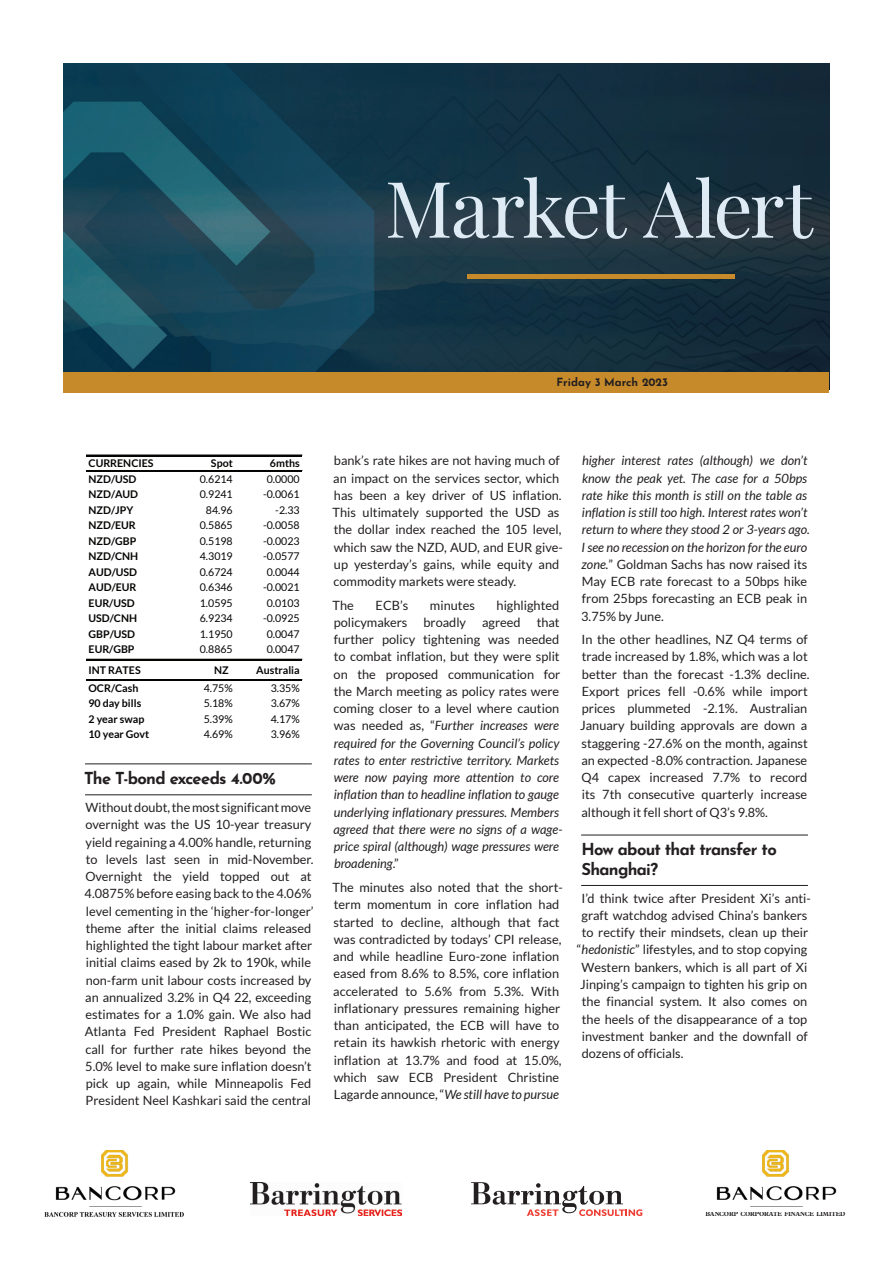
<style>
.page{position:relative;width:893px;height:1263px;background:#fff}
.page>*{position:absolute;margin:0;border:0;box-sizing:border-box;transform-origin:0 0}
.t1{font:78px "Playfair Display";letter-spacing:-.03em;color:#deeaf4}
.t2{font:700 16.5px/19.5px "Josefin Sans";letter-spacing:-.045em;color:#231f20}
.t3{font:12.75px/17.2px "Lato";color:#231f20}
.t4{font:italic 12.75px/17.2px "Lato";color:#231f20}
.t5{font:700 11.25px "Josefin Sans";color:#231f20}
.t6{font:10.65px "Lato";color:#040503}
.t7{font:700 10.65px "Lato";color:#040503}
.t8{font:700 6.45px "Plantin Std";letter-spacing:-.01em;color:#231f20;scale:.93 1}
.s1{font-style:normal}
.s2{font-style:italic}
</style>
<div class="page">
<hr style="left:85px;top:763px;width:227px;height:1px;background:#231f20">
<hr style="left:85px;top:794px;width:227px;height:1px;background:#231f20">
<hr style="left:86px;top:455px;width:216px;height:1px;background:#040503">
<hr style="left:86px;top:470px;width:216px;height:1px;background:#040503">
<hr style="left:86px;top:659px;width:216px;height:1px;background:#040503">
<hr style="left:86px;top:679px;width:216px;height:1px;background:#040503">
<hr style="left:86px;top:680px;width:216px;height:1px;background:#040503">
<hr style="left:581px;top:835px;width:227px;height:1px;background:#231f20">
<hr style="left:581px;top:885px;width:227px;height:1px;background:#231f20">
<img style="left:44px;top:1150px;width:140px;height:67px">
<img style="left:251px;top:1182px;width:151px;height:33px">
<img style="left:716px;top:1150px;width:121px;height:57px">
<img style="left:64px;top:64px;width:765px;height:308px">
<div style="left:64px;top:372px;width:765px;height:21px;background:#c78a2a"></div>
<hr style="left:467px;top:275px;width:268px;height:4px;background:#c78a2a">
<svg style="left:471px;top:1182px;width:171px;height:34px"></svg>
<h1 class="t1" style="left:385px;top:148px;width:429px">Market Alert</h1>
<p class="t5" style="left:557px;top:372px;width:113px">Friday 3 March 2023</p>
<p class="t7" style="left:89px;top:457px;width:67px">CURRENCIES</p>
<p class="t7" style="left:211px;top:457px;width:23px">Spot</p>
<p class="t7" style="left:270px;top:457px;width:31px">6mths</p>
<p class="t7" style="left:89px;top:473px;width:49px">NZD/USD</p>
<p class="t6" style="left:200px;top:473px;width:34px">0.6214</p>
<p class="t6" style="left:267px;top:473px;width:34px">0.0000</p>
<p class="t7" style="left:89px;top:488px;width:51px">NZD/AUD</p>
<p class="t6" style="left:200px;top:488px;width:34px">0.9241</p>
<p class="t6" style="left:263px;top:488px;width:38px">-0.0061</p>
<p class="t7" style="left:89px;top:504px;width:46px">NZD/JPY</p>
<p class="t6" style="left:206px;top:504px;width:28px">84.96</p>
<p class="t6" style="left:275px;top:504px;width:26px">-2.33</p>
<p class="t7" style="left:89px;top:519px;width:49px">NZD/EUR</p>
<p class="t6" style="left:200px;top:519px;width:34px">0.5865</p>
<p class="t6" style="left:263px;top:519px;width:38px">-0.0058</p>
<p class="t7" style="left:89px;top:535px;width:49px">NZD/GBP</p>
<p class="t6" style="left:200px;top:535px;width:34px">0.5198</p>
<p class="t6" style="left:263px;top:535px;width:38px">-0.0023</p>
<p class="t7" style="left:89px;top:550px;width:51px">NZD/CNH</p>
<p class="t6" style="left:200px;top:550px;width:34px">4.3019</p>
<p class="t6" style="left:263px;top:550px;width:38px">-0.0577</p>
<p class="t7" style="left:89px;top:566px;width:50px">AUD/USD</p>
<p class="t6" style="left:200px;top:566px;width:34px">0.6724</p>
<p class="t6" style="left:267px;top:566px;width:34px">0.0044</p>
<p class="t7" style="left:89px;top:581px;width:49px">AUD/EUR</p>
<p class="t6" style="left:200px;top:581px;width:34px">0.6346</p>
<p class="t6" style="left:263px;top:581px;width:38px">-0.0021</p>
<p class="t7" style="left:89px;top:597px;width:48px">EUR/USD</p>
<p class="t6" style="left:200px;top:597px;width:34px">1.0595</p>
<p class="t6" style="left:267px;top:597px;width:34px">0.0103</p>
<p class="t7" style="left:89px;top:612px;width:50px">USD/CNH</p>
<p class="t6" style="left:200px;top:612px;width:34px">6.9234</p>
<p class="t6" style="left:263px;top:612px;width:38px">-0.0925</p>
<p class="t7" style="left:89px;top:627px;width:48px">GBP/USD</p>
<p class="t6" style="left:200px;top:628px;width:34px">1.1950</p>
<p class="t6" style="left:267px;top:628px;width:34px">0.0047</p>
<p class="t7" style="left:89px;top:643px;width:47px">EUR/GBP</p>
<p class="t6" style="left:200px;top:643px;width:34px">0.8865</p>
<p class="t6" style="left:267px;top:643px;width:34px">0.0047</p>
<p class="t7" style="left:89px;top:664px;width:54px">INT RATES</p>
<p class="t7" style="left:214px;top:664px;width:16px">NZ</p>
<p class="t7" style="left:256px;top:664px;width:45px">Australia</p>
<p class="t7" style="left:89px;top:682px;width:51px">OCR/Cash</p>
<p class="t6" style="left:204px;top:682px;width:31px">4.75%</p>
<p class="t6" style="left:271px;top:682px;width:31px">3.35%</p>
<p class="t7" style="left:89px;top:697px;width:54px">90 day bills</p>
<p class="t6" style="left:204px;top:698px;width:31px">5.18%</p>
<p class="t6" style="left:271px;top:698px;width:31px">3.67%</p>
<p class="t7" style="left:89px;top:713px;width:57px">2 year swap</p>
<p class="t6" style="left:204px;top:713px;width:31px">5.39%</p>
<p class="t6" style="left:271px;top:713px;width:31px">4.17%</p>
<p class="t7" style="left:89px;top:728px;width:62px">10 year Govt</p>
<p class="t6" style="left:204px;top:729px;width:31px">4.69%</p>
<p class="t6" style="left:271px;top:729px;width:31px">3.96%</p>
<p class="t2" style="left:84px;top:766px;width:193px">The T-bond exceeds 4.00%</p>
<p class="t3" style="left:85px;top:799px;width:230px">Without doubt, the most significant move overnight was the US 10-year treasury yield regaining a 4.00% handle, returning to levels last seen in mid-November.<br>Overnight the yield topped out at 4.0875% before easing back to the 4.06% level cementing in the ‘higher-for-longer’ theme after the initial claims released highlighted the tight labour market after initial claims eased by 2k to 190k, while non-farm unit labour costs increased by an annualized 3.2% in Q4 22, exceeding estimates for a 1.0% gain. We also had Atlanta Fed President Raphael Bostic call for further rate hikes beyond the 5.0% level to make sure inflation doesn’t pick up again, while Minneapolis Fed President Neel Kashkari said the central</p>
<p class="t3" style="left:333px;top:452px;width:232px">bank’s rate hikes are not having much of an impact on the services sector, which has been a key driver of US inflation.<br>This ultimately supported the USD as the dollar index reached the 105 level, which saw the NZD, AUD, and EUR give&shy;up yesterday’s gains, while equity and commodity markets were steady.</p>
<p class="t3" style="left:333px;top:596px;width:23px">The</p>
<p class="t3" style="left:376px;top:596px;width:34px">ECB’s</p>
<p class="t3" style="left:430px;top:596px;width:46px">minutes</p>
<p class="t3" style="left:497px;top:596px;width:64px">highlighted</p>
<p class="t3" style="left:334px;top:614px;width:75px">policymakers</p>
<p class="t3" style="left:423px;top:614px;width:44px">broadly</p>
<p class="t3" style="left:482px;top:614px;width:40px">agreed</p>
<p class="t4" style="left:333px;top:614px;width:231px;text-indent:203px"><span class="s1">that further policy tightening was needed to combat inflation, but they were split on the proposed communication for the March meeting as policy rates were coming closer to a level where caution was needed as, “</span>Further increases were required for the Governing Council’s policy rates to enter restrictive territory. Markets were now paying more attention to core inflation than to headline inflation to gauge underlying inflationary pressures. Members agreed that there were no signs of a wage&shy;price spiral (although) wage pressures were broadening<span class="s1">.”</span></p>
<p class="t3" style="left:333px;top:879px;width:232px">The minutes also noted that the short&shy;term momentum in core inflation had started to decline, although that fact was contradicted by todays’ CPI release, and while headline Euro-zone inflation eased from 8.6% to 8.5%, core inflation accelerated to 5.6% from 5.3%. With inflationary pressures remaining higher than anticipated, the ECB will have to retain its hawkish rhetoric with energy inflation at 13.7% and food at 15.0%, which saw ECB President Christine Lagarde announce, “<span class="s2">We still have to pursue</span></p>
<p class="t4" style="left:581px;top:452px;width:230px">higher interest rates (although) we don’t know the peak yet. The case for a 50bps rate hike this month is still on the table as inflation is still too high. Interest rates won’t return to where they stood 2 or 3-years ago.<br>I see no recession on the horizon for the euro zone.<span class="s1">” Goldman Sachs has now raised its May ECB rate forecast to a 50bps hike from 25bps forecasting an ECB peak in 3.75% by June.</span></p>
<p class="t3" style="left:580px;top:631px;width:231px">In the other headlines, NZ Q4 terms of trade increased by 1.8%, which was a lot better than the forecast -1.3% decline.<br>Export prices fell -0.6% while import prices plummeted -2.1%. Australian January building approvals are down a staggering -27.6% on the month, against an expected -8.0% contraction. Japanese Q4 capex increased 7.7% to record its 7th consecutive quarterly increase although it fell short of Q3’s 9.8%.</p>
<p class="t2" style="left:581px;top:837px;width:197px">How about that transfer to<br>Shanghai?</p>
<p class="t3" style="left:582px;top:889px;width:231px">I’d think twice after President Xi’s anti-</p>
<p class="t3" style="left:582px;top:907px;width:227px">graft watchdog advised China’s bankers</p>
<p class="t3" style="left:582px;top:924px;width:228px">to rectify their mindsets, clean up their</p>
<p class="t3" style="left:577px;top:941px;width:232px">“<span class="s2">hedonistic</span>” lifestyles, and to stop copying</p>
<p class="t3" style="left:582px;top:958px;width:227px">Western bankers, which is all part of Xi</p>
<p class="t3" style="left:580px;top:976px;width:229px">Jinping’s campaign to tighten his grip on</p>
<p class="t3" style="left:582px;top:993px;width:227px">the financial system. It also comes on</p>
<p class="t3" style="left:582px;top:1010px;width:227px">the heels of the disappearance of a top</p>
<p class="t3" style="left:582px;top:1027px;width:227px">investment banker and the downfall of</p>
<p class="t3" style="left:582px;top:1045px;width:103px">dozens of officials.</p>
<p class="t8" style="left:705px;top:1210px;width:152px">BANCORP CORPORATE FINANCE LIMITED</p>
</div>
